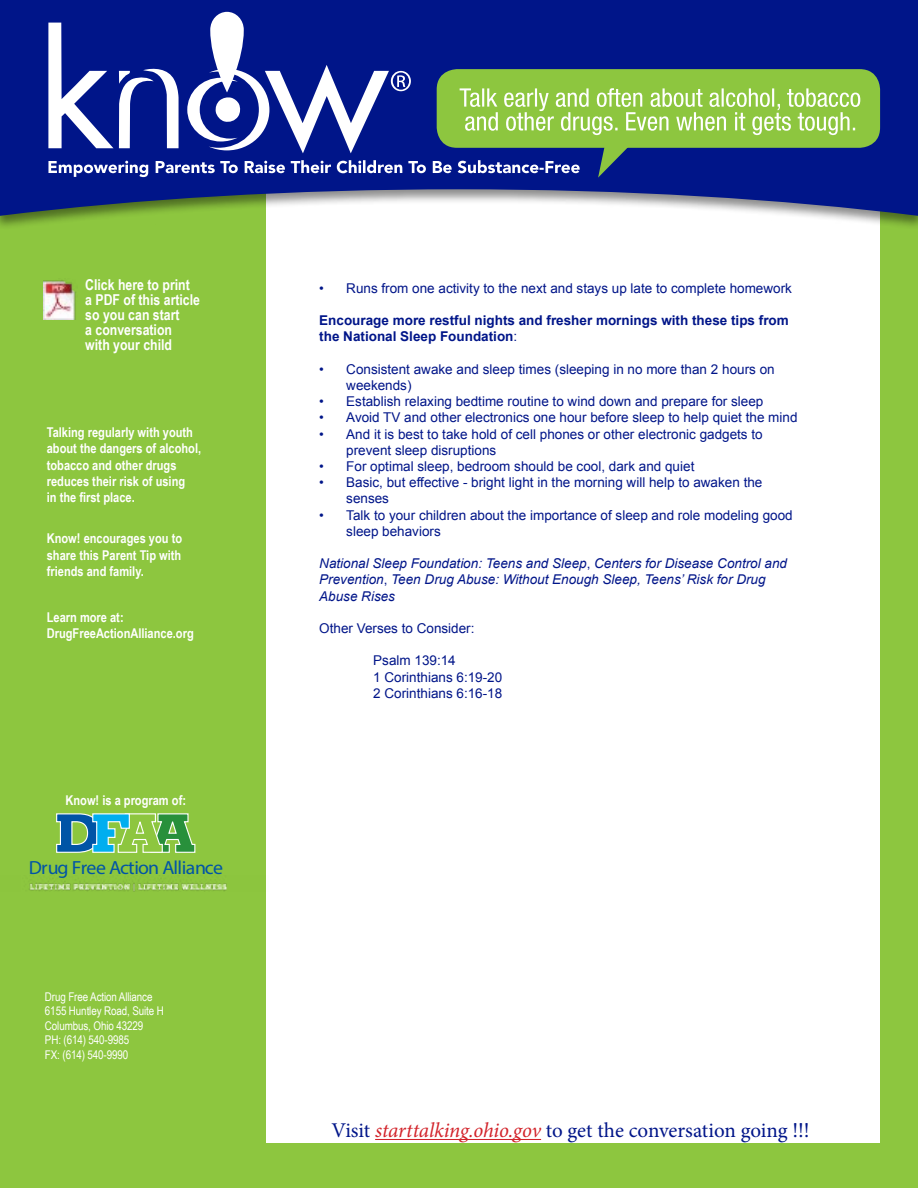
<style>
.page{position:relative;width:918px;height:1188px;background:#fff}
.page>*{position:absolute;margin:0;border:0;box-sizing:border-box;transform-origin:0 0}
.t1{font:21px "Minion Pro";letter-spacing:-.005em;color:#001589}
.t2{font:19.05px "Museo Slab 300";letter-spacing:-.035em;color:#0054a6;scale:1.04 1}
.t3{font:700 15px/15px "Arial Narrow";color:#fff}
.t4{font:13.5px/16.2px "Arial";color:#001589}
.t5{font:700 13.5px/16.2px "Arial Narrow";color:#fff}
.t6{font:italic 13.5px/16.2px "Arial";color:#001589}
.t7{font:700 13.5px/16.2px "Arial";color:#001589}
.t8{font:12px/14.4px "Arial Narrow";letter-spacing:-.01em;color:#fff}
.s1{font-weight:400}
.s2{font-style:normal}
.s3{font-style:italic;color:#d2232a}
</style>
<div class="page">
<div style="left:258px;top:116px;width:660px;height:1072px;background:#8dc63f"></div>
<div style="left:266px;top:153px;width:614px;height:990px;background:#fff"></div>
<div style="left:0;top:116px;width:262px;height:1072px;background:#8dc63f"></div>
<div style="left:0;top:0;width:918px;height:230px;background:#000;opacity:.45"></div>
<svg style="left:0;top:0;width:918px;height:216px;fill:#001589"></svg>
<div style="left:437px;top:69px;width:443px;height:79px;background:#8dc63f;border-radius:20px"></div>
<svg style="left:48px;top:12px;width:812px;height:166px"></svg>
<svg style="left:56px;top:813px;width:140px;height:40px"></svg>
<img style="left:29px;top:875px;width:198px;height:16px">
<img style="left:44px;top:280px;width:32px;height:40px">
<hr style="left:375px;top:1139px;width:166px;height:1px;background:#d2232a">
<p class="t3" style="left:85px;top:277px;width:116px">Click here to print a PDF of this article so you can start<br>a conversation with your child</p>
<p class="t5" style="left:47px;top:424px;width:156px">Talking regularly with youth about the dangers of alcohol, tobacco and other drugs reduces their risk of using<br>in the first place.</p>
<p class="t5" style="left:47px;top:530px;width:137px;text-align:justify">Know! encourages you to share this Parent Tip with friends and family.</p>
<p class="t5" style="left:47px;top:608px;width:149px">Learn more at:<br>DrugFreeActionAlliance.org</p>
<p class="t5" style="left:65px;top:791px;width:122px">Know! is a program of:</p>
<h2 class="t2" style="left:29px;top:856px;width:188px">Drug Free Action Alliance</h2>
<p class="t8" style="left:45px;top:989px;width:120px">Drug Free Action Alliance<br>6155 Huntley Road, Suite H<br>Columbus, Ohio 43229<br>PH: (614) 540-9985<br>FX: (614) 540-9990</p>
<p class="t4" style="left:319px;top:280px;width:474px">• Runs from one activity to the next and stays up late to complete homework</p>
<p class="t7" style="left:319px;top:313px;width:471px">Encourage more restful nights and fresher mornings with these tips from the National Sleep Foundation<span class="s1">:</span></p>
<p class="t4" style="left:346px;top:361px;width:430px;text-indent:-27px">• Consistent awake and sleep times (sleeping in no more than 2 hours on weekends)</p>
<p class="t4" style="left:319px;top:394px;width:446px">• Establish relaxing bedtime routine to wind down and prepare for sleep</p>
<p class="t4" style="left:319px;top:410px;width:480px">• Avoid TV and other electronics one hour before sleep to help quiet the mind</p>
<p class="t4" style="left:346px;top:426px;width:418px;text-indent:-27px">• And it is best to take hold of cell phones or other electronic gadgets to prevent sleep disruptions</p>
<p class="t4" style="left:319px;top:458px;width:377px">• For optimal sleep, bedroom should be cool, dark and quiet</p>
<p class="t4" style="left:346px;top:475px;width:418px;text-indent:-27px">• Basic, but effective - bright light in the morning will help to awaken the senses</p>
<p class="t4" style="left:346px;top:507px;width:448px;text-indent:-27px">• Talk to your children about the importance of sleep and role modeling good sleep behaviors</p>
<p class="t6" style="left:319px;top:556px;width:469px">National Sleep Foundation: Teens and Sleep<span class="s2">,</span> Centers for Disease Control and<br>Prevention<span class="s2">,</span> Teen Drug Abuse: Without Enough Sleep, Teens’ Risk for Drug<br>Abuse Rises</p>
<p class="t4" style="left:319px;top:620px;width:157px">Other Verses to Consider:</p>
<p class="t4" style="left:373px;top:653px;width:131px">Psalm 139:14<br>1 Corinthians 6:19-20<br>2 Corinthians 6:16-18</p>
<h1 class="t1" style="left:332px;top:1117px;width:480px">Visit <span class="s3">starttalking.ohio.gov</span> to get the conversation going !!!</h1>
</div>
